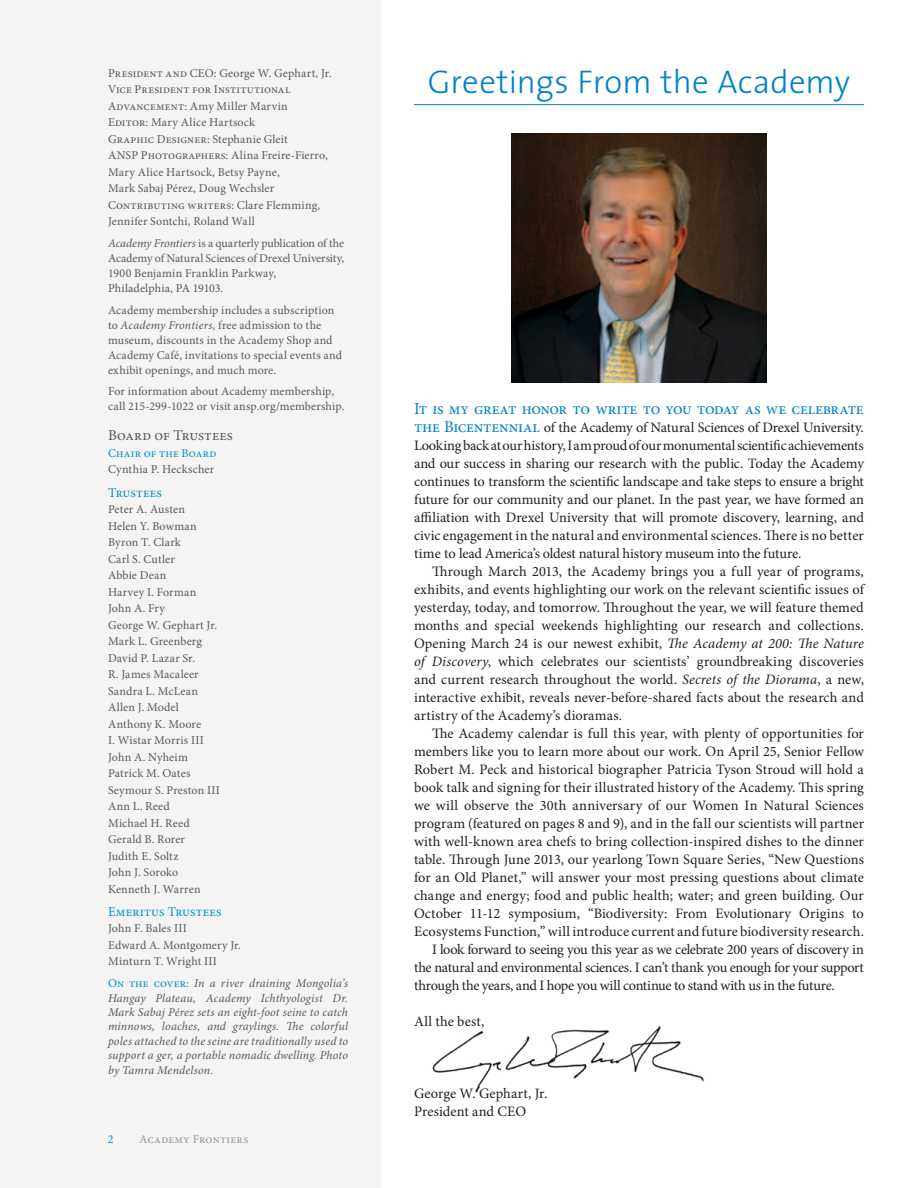
<style>
.page{position:relative;width:918px;height:1188px;background:#fff}
.page>*{position:absolute;margin:0;border:0;box-sizing:border-box;transform-origin:0 0}
.t1{font:300 33px "The Sans";color:#0082c7}
.t2{font:16.5px "Minion Pro";letter-spacing:-.02em;color:#0082c7}
.t3{font:15px "Minion Pro";letter-spacing:.005em;color:#58595b}
.t4{font:14.4px/18px "Minion Pro";letter-spacing:-.005em;color:#231f20;text-align:justify}
.t5{font:13.5px "Minion Pro";letter-spacing:.01em;color:#0092d0}
.t6{font:12px/16.5px "Minion Pro";letter-spacing:.01em;color:#58595b}
.t7{font:italic 12px/14.4px "Minion Pro";letter-spacing:.01em;color:#58595b;text-align:justify}
.t8{font:12px/15px "Minion Pro";letter-spacing:-.015em;color:#58595b}
.t9{font:12px "Minion Pro";letter-spacing:.02em;color:#0092d0}
.t10{font:12px "Minion Pro";letter-spacing:.025em;color:#949698}
.s1{font-style:italic}
.s2{font-style:normal;color:#0092d0}
.s3{font-size:16.5px;color:#0082c7}
</style>
<div class="page">
<div style="left:0;top:0;width:380px;height:1188px;background:#f6f4f2"></div>
<hr style="left:414px;top:104px;width:450px;height:1px;background:#0082c7">
<img style="left:512px;top:133px;width:254px;height:250px">
<img style="left:432px;top:1026px;width:272px;height:67px">
<p class="t6" style="left:108px;top:65px;width:225px">President and CEO: George W. Gephart, Jr.<br>Vice President for Institutional Advancement: Amy Miller Marvin<br>Editor: Mary Alice Hartsock<br>Graphic Designer: Stephanie Gleit<br>ANSP Photographers: Alina Freire-Fierro, Mary Alice Hartsock, Betsy Payne,<br>Mark Sabaj Pérez, Doug Wechsler Contributing writers: Clare Flemming, Jennifer Sontchi, Roland Wall</p>
<p class="t8" style="left:108px;top:236px;width:238px"><span class="s1">Academy Frontiers</span> is a quarterly publication of the Academy of Natural Sciences of Drexel University, 1900 Benjamin Franklin Parkway,<br>Philadelphia, PA 19103.</p>
<p class="t6" style="left:108px;top:302px;width:236px;line-height:15px">Academy membership includes a subscription to <span class="s1">Academy Frontiers</span>, free admission to the museum, discounts in the Academy Shop and Academy Café, invitations to special events and exhibit openings, and much more.</p>
<p class="t6" style="left:108px;top:384px;width:238px;line-height:15px">For information about Academy membership, call 215-299-1022 or visit ansp.org/membership.</p>
<p class="t3" style="left:108px;top:426px;width:126px">Board of Trustees</p>
<p class="t9" style="left:108px;top:445px;width:110px">Chair of the Board</p>
<p class="t6" style="left:108px;top:461px;width:108px">Cynthia P. Heckscher</p>
<p class="t5" style="left:108px;top:483px;width:56px">Trustees</p>
<p class="t6" style="left:108px;top:501px;width:113px">Peter A. Austen<br>Helen Y. Bowman<br>Byron T. Clark<br>Carl S. Cutler<br>Abbie Dean<br>Harvey I. Forman<br>John A. Fry<br>George W. Gephart Jr.<br>Mark L. Greenberg<br>David P. Lazar Sr.<br>R. James Macaleer<br>Sandra L. McLean<br>Allen J. Model<br>Anthony K. Moore<br>I. Wistar Morris III<br>John A. Nyheim<br>Patrick M. Oates<br>Seymour S. Preston III<br>Ann L. Reed<br>Michael H. Reed<br>Gerald B. Rorer<br>Judith E. Soltz<br>John J. Soroko<br>Kenneth J. Warren</p>
<p class="t5" style="left:108px;top:903px;width:115px">Emeritus Trustees</p>
<p class="t6" style="left:108px;top:920px;width:135px">John F. Bales III<br>Edward A. Montgomery Jr.<br>Minturn T. Wright III</p>
<p class="t7" style="left:108px;top:976px;width:242px"><span class="s2">On the cover:</span> In a river draining Mongolia’s Hangay Plateau, Academy Ichthyologist Dr.<br>Mark Sabaj Pérez sets an eight-foot seine to catch minnows, loaches, and graylings. The colorful poles attached to the seine are traditionally used to support a ger, a portable nomadic dwelling. Photo by Tamra Mendelson.</p>
<p class="t9" style="left:108px;top:1131px;width:7px">2</p>
<p class="t10" style="left:140px;top:1131px;width:110px">Academy Frontiers</p>
<h1 class="t1" style="left:428px;top:55px;width:424px">Greetings From the Academy</h1>
<p class="t2" style="left:414px;top:398px;width:451px">It is my great honor to write to you today as we celebrate</p>
<p class="t4" style="left:414px;top:418px;width:452px"><span class="s3">the Bicentennial</span> of the Academy of Natural Sciences of Drexel University.<br>Looking back at our history, I am proud of our monumental scientific achievements and our success in sharing our research with the public. Today the Academy continues to transform the scientific landscape and take steps to ensure a bright future for our community and our planet. In the past year, we have formed an affiliation with Drexel University that will promote discovery, learning, and civic engagement in the natural and environmental sciences. There is no better time to lead America’s oldest natural history museum into the future.</p>
<p class="t4" style="left:414px;top:562px;width:453px;text-indent:18px">Through March 2013, the Academy brings you a full year of programs, exhibits, and events highlighting our work on the relevant scientific issues of yesterday, today, and tomorrow. Throughout the year, we will feature themed months and special weekends highlighting our research and collections.<br>Opening March 24 is our newest exhibit, <span class="s1">The Academy at 200: The Nature of Discovery</span>, which celebrates our scientists’ groundbreaking discoveries and current research throughout the world. <span class="s1">Secrets of the Diorama</span>, a new, interactive exhibit, reveals never-before-shared facts about the research and artistry of the Academy’s dioramas.</p>
<p class="t4" style="left:432px;top:724px;width:433px">The Academy calendar is full this year, with plenty of opportunities for</p>
<p class="t4" style="left:414px;top:742px;width:452px">members like you to learn more about our work. On April 25, Senior Fellow</p>
<p class="t4" style="left:414px;top:760px;width:451px">Robert M. Peck and historical biographer Patricia Tyson Stroud will hold a</p>
<p class="t4" style="left:414px;top:778px;width:452px">book talk and signing for their illustrated history of the Academy. This spring</p>
<p class="t4" style="left:414px;top:796px;width:451px">we will observe the 30th anniversary of our Women In Natural Sciences</p>
<p class="t4" style="left:414px;top:814px;width:452px">program (featured on pages 8 and 9), and in the fall our scientists will partner</p>
<p class="t4" style="left:414px;top:832px;width:451px">with well-known area chefs to bring collection-inspired dishes to the dinner</p>
<p class="t4" style="left:414px;top:850px;width:451px">table. Through June 2013, our yearlong Town Square Series, “New Questions</p>
<p class="t4" style="left:414px;top:868px;width:452px">for an Old Planet,” will answer your most pressing questions about climate</p>
<p class="t4" style="left:414px;top:886px;width:451px">change and energy; food and public health; water; and green building. Our</p>
<p class="t4" style="left:414px;top:904px;width:451px">October 11-12 symposium, “Biodiversity: From Evolutionary Origins to</p>
<p class="t4" style="left:414px;top:922px;width:451px">Ecosystems Function,” will introduce current and future biodiversity research.</p>
<p class="t4" style="left:432px;top:940px;width:433px">I look forward to seeing you this year as we celebrate 200 years of discovery in</p>
<p class="t4" style="left:414px;top:958px;width:452px">the natural and environmental sciences. I can’t thank you enough for your support</p>
<p class="t4" style="left:414px;top:976px;width:422px">through the years, and I hope you will continue to stand with us in the future.</p>
<p class="t4" style="left:414px;top:1012px;width:72px">All the best,</p>
<p class="t4" style="left:414px;top:1084px;width:135px">George W. Gephart, Jr.<br>President and CEO</p>
</div>
